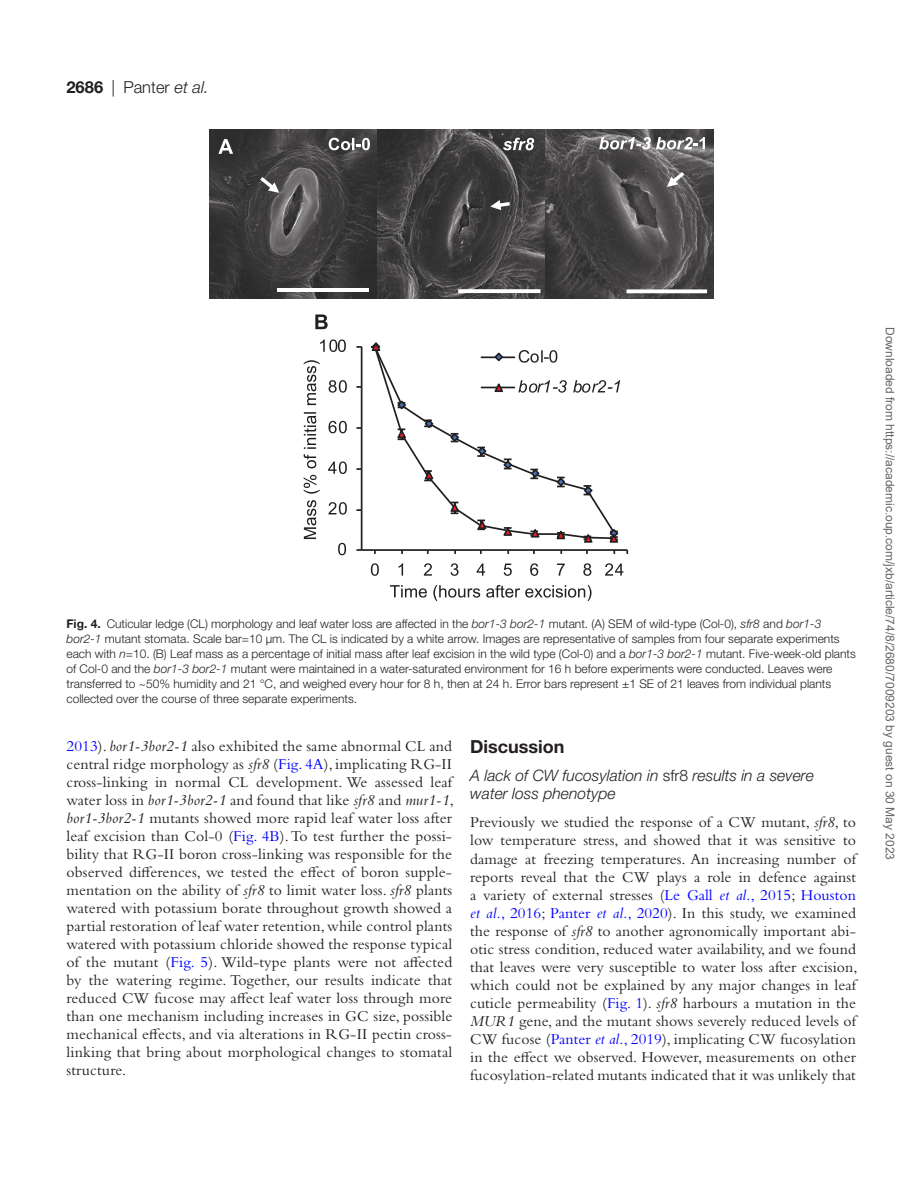
<style>
.page{position:relative;width:919px;height:1187px;background:#fff}
.page>*{position:absolute;margin:0;border:0;box-sizing:border-box;transform-origin:0 0}
.t1{font:700 18px "Helvetica Neue LT Std";color:#231f20}
.t2{font:300 16.5px "Helvetica Neue LT Std";color:#231f20}
.t3{font:15.75px/18px "Bembo Std";letter-spacing:.005em;color:#231f20;text-align:justify}
.t4{font:italic 300 15.75px/18px "Helvetica Neue LT Std";color:#231f20}
.t5{font:300 12px/15px "Helvetica Neue LT Std";color:#231f20}
.t6{font:12px "Arial";color:#666}
.s1{font-weight:700}
.s2{font-style:italic}
.s3{color:#00f}
.s4{font-style:normal}
.s5{font-style:italic;color:#00f}
</style>
<div class="page">
<img style="left:209px;top:130px;width:504px;height:168px">
<hr style="left:277px;top:288px;width:92px;height:4px;background:#fff">
<svg style="left:458px;top:289px;width:82px;height:4px"></svg>
<svg style="left:626px;top:289px;width:81px;height:4px"></svg>
<svg style="left:329px;top:138px;width:41px;height:12px"></svg>
<svg style="left:503px;top:138px;width:31px;height:12px"></svg>
<svg style="left:599px;top:137px;width:106px;height:12px"></svg>
<svg style="left:218px;top:139px;width:15px;height:15px"></svg>
<svg style="left:315px;top:314px;width:12px;height:15px"></svg>
<hr style="left:361px;top:347px;width:1px;height:203px;background:#231f20">
<hr style="left:361px;top:549px;width:266px;height:2px;background:#231f20">
<svg style="left:375px;top:346px;width:238px;height:193px"></svg>
<svg style="left:371px;top:342px;width:9px;height:9px"></svg>
<svg style="left:397px;top:428px;width:9px;height:12px"></svg>
<svg style="left:424px;top:470px;width:9px;height:11px"></svg>
<svg style="left:450px;top:501px;width:9px;height:13px"></svg>
<svg style="left:477px;top:519px;width:9px;height:11px"></svg>
<svg style="left:503px;top:527px;width:9px;height:9px"></svg>
<svg style="left:530px;top:529px;width:9px;height:8px"></svg>
<svg style="left:556px;top:530px;width:9px;height:9px"></svg>
<svg style="left:583px;top:534px;width:9px;height:8px"></svg>
<svg style="left:609px;top:529px;width:9px;height:13px"></svg>
<svg style="left:338px;top:542px;width:8px;height:13px"></svg>
<svg style="left:328px;top:502px;width:19px;height:12px"></svg>
<svg style="left:328px;top:461px;width:19px;height:13px"></svg>
<svg style="left:328px;top:421px;width:19px;height:12px"></svg>
<svg style="left:328px;top:380px;width:19px;height:12px"></svg>
<svg style="left:320px;top:339px;width:26px;height:13px"></svg>
<svg style="left:371px;top:563px;width:8px;height:13px"></svg>
<svg style="left:398px;top:563px;width:5px;height:12px"></svg>
<svg style="left:424px;top:563px;width:8px;height:12px"></svg>
<svg style="left:450px;top:563px;width:8px;height:13px"></svg>
<svg style="left:476px;top:563px;width:9px;height:12px"></svg>
<svg style="left:503px;top:563px;width:8px;height:13px"></svg>
<svg style="left:530px;top:563px;width:8px;height:13px"></svg>
<svg style="left:557px;top:563px;width:7px;height:12px"></svg>
<svg style="left:583px;top:563px;width:8px;height:13px"></svg>
<svg style="left:605px;top:563px;width:18px;height:12px"></svg>
<svg style="left:303px;top:360px;width:17px;height:179px"></svg>
<svg style="left:390px;top:585px;width:201px;height:16px"></svg>
<hr style="left:480px;top:356px;width:35px;height:2px;background:#231f20">
<svg style="left:494px;top:352px;width:9px;height:9px"></svg>
<svg style="left:518px;top:350px;width:39px;height:12px"></svg>
<hr style="left:480px;top:386px;width:35px;height:2px;background:#231f20">
<svg style="left:494px;top:383px;width:9px;height:9px"></svg>
<svg style="left:518px;top:380px;width:102px;height:12px"></svg>
<svg style="left:260px;top:177px;width:19px;height:16px"></svg>
<svg style="left:666px;top:172px;width:18px;height:15px"></svg>
<svg style="left:490px;top:200px;width:20px;height:10px"></svg>
<p class="t2" style="left:66px;top:77px;width:144px"><span class="s1">2686</span> | Panter <span class="s2">et al.</span></p>
<p class="t5" style="left:66px;top:615px;width:790px"><span class="s1">Fig. 4.</span> Cuticular ledge (CL) morphology and leaf water loss are affected in the <span class="s2">bor1-3 bor2-1</span> mutant. (A) SEM of wild-type (Col-0), <span class="s2">sfr8</span> and <span class="s2">bor1-3 bor2-1</span> mutant stomata. Scale bar=10 µm. The CL is indicated by a white arrow. Images are representative of samples from four separate experiments each with <span class="s2">n</span>=10. (B) Leaf mass as a percentage of initial mass after leaf excision in the wild type (Col-0) and a <span class="s2">bor1-3 bor2-1</span> mutant. Five-week-old plants of Col-0 and the <span class="s2">bor1-3 bor2-1</span> mutant were maintained in a water-saturated environment for 16 h before experiments were conducted. Leaves were transferred to ~50% humidity and 21 °C, and weighed every hour for 8 h, then at 24 h. Error bars represent ±1 SE of 21 leaves from individual plants collected over the course of three separate experiments.</p>
<p class="t3" style="left:66px;top:736px;width:389px"><span class="s3">2013</span>). <span class="s2">bor1-3bor2-1</span> also exhibited the same abnormal CL and central ridge morphology as <span class="s2">sfr8</span> (<span class="s3">Fig. 4A</span>), implicating RG-II cross-linking in normal CL development. We assessed leaf water loss in <span class="s2">bor1-3bor2-1</span> and found that like <span class="s2">sfr8</span> and <span class="s2">mur1-1</span>, <span class="s2">bor1-3bor2-1</span> mutants showed more rapid leaf water loss after leaf excision than Col-0 (<span class="s3">Fig. 4B</span>). To test further the possi&shy;bility that RG-II boron cross-linking was responsible for the observed differences, we tested the effect of boron supple&shy;mentation on the ability of <span class="s2">sfr8</span> to limit water loss. <span class="s2">sfr8</span> plants watered with potassium borate throughout growth showed a partial restoration of leaf water retention, while control plants watered with potassium chloride showed the response typical of the mutant (<span class="s3">Fig. 5</span>). Wild-type plants were not affected by the watering regime. Together, our results indicate that reduced CW fucose may affect leaf water loss through more than one mechanism including increases in GC size, possible mechanical effects, and via alterations in RG-II pectin cross&shy;linking that bring about morphological changes to stomatal structure.</p>
<p class="t1" style="left:470px;top:735px;width:96px">Discussion</p>
<p class="t4" style="left:470px;top:766px;width:345px">A lack of CW fucosylation in <span class="s4">sfr8</span> results in a severe water loss phenotype</p>
<p class="t3" style="left:470px;top:813px;width:389px">Previously we studied the response of a CW mutant, <span class="s2">sfr8</span>, to low temperature stress, and showed that it was sensitive to damage at freezing temperatures. An increasing number of reports reveal that the CW plays a role in defence against a variety of external stresses (<span class="s3">Le Gall</span> <span class="s5">et al.</span><span class="s3">, 2015</span>; <span class="s3">Houston </span><span class="s5">et al.</span><span class="s3">, 2016</span>; <span class="s3">Panter</span> <span class="s5">et al.</span><span class="s3">, 2020</span>). In this study, we examined the response of <span class="s2">sfr8</span> to another agronomically important abi&shy;otic stress condition, reduced water availability, and we found that leaves were very susceptible to water loss after excision, which could not be explained by any major changes in leaf cuticle permeability (<span class="s3">Fig. 1</span>). <span class="s2">sfr8</span> harbours a mutation in the <span class="s2">MUR1</span> gene, and the mutant shows severely reduced levels of CW fucose (<span class="s3">Panter</span> <span class="s5">et al.</span><span class="s3">, 2019</span>), implicating CW fucosylation in the effect we observed. However, measurements on other fucosylation-related mutants indicated that it was unlikely that</p>
<p class="t6" style="left:894px;top:327px;width:534px;rotate:90deg">Downloaded from https://academic.oup.com/jxb/article/74/8/2680/7009203 by guest on 30 May 2023</p>
</div>
